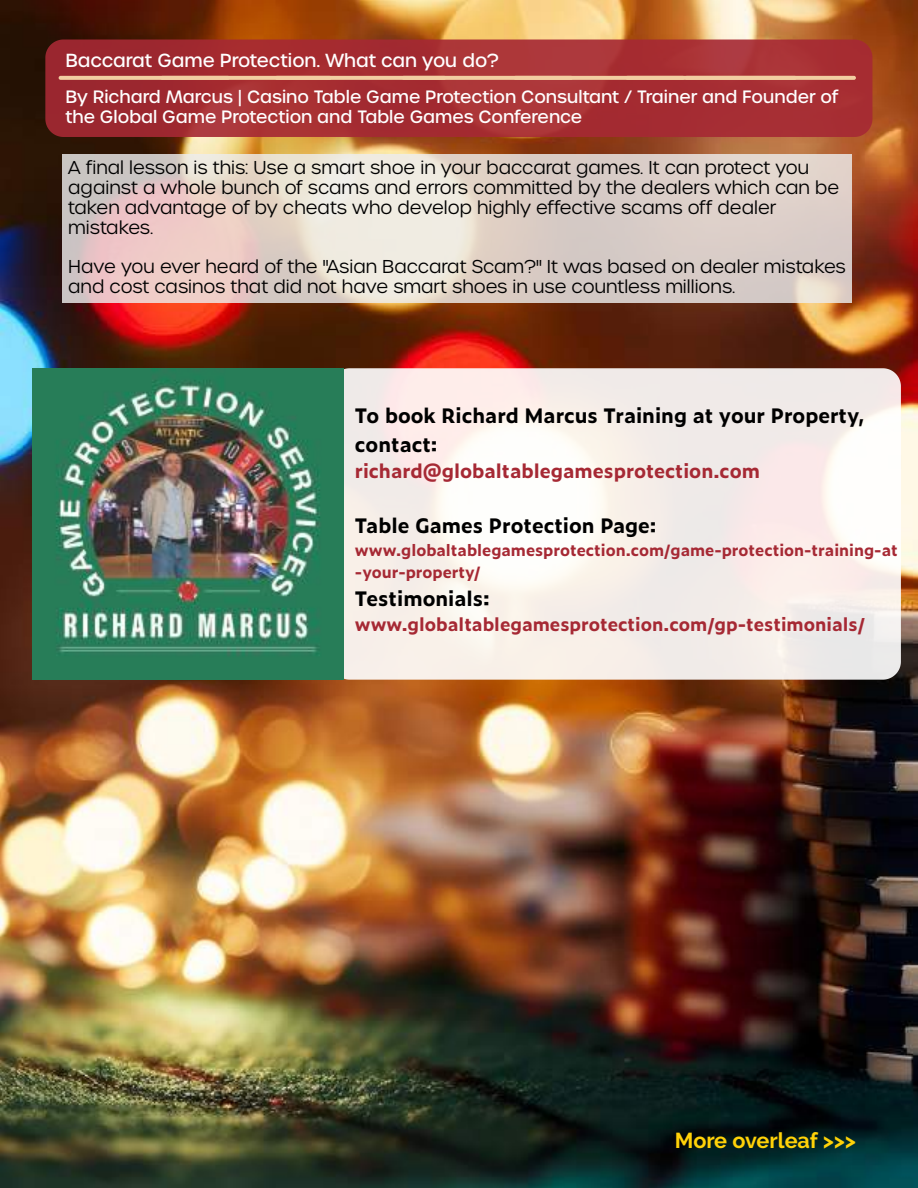
<style>
.page{position:relative;width:918px;height:1188px;background:#fff}
.page>*{position:absolute;margin:0;border:0;box-sizing:border-box;transform-origin:0 0}
.t1{font:700 21.6px "Raleway";color:#ffd208}
.t2{font:700 19.8px/28.3px "Zeitung Micro Pro";color:#000}
.t3{font:700 18.75px "Zeitung Micro Pro";color:#a62934}
.t4{font:500 18.3px "Urbane";color:#fff}
.t5{font:300 18px/19.8px "Urbane";color:#000}
.t6{font:700 17.7px "Zeitung Micro Pro";color:#a62934}
.t7{font:500 17.25px/20.7px "Urbane";color:#fff}
.t8{font:700 15.45px/22.2px "Zeitung Micro Pro";color:#a62934}
</style>
<div class="page">
<img style="left:0;top:0;width:918px;height:1188px">
<svg style="left:344px;top:368px;width:557px;height:312px;fill:#f8ede8"></svg>
<svg style="left:45px;top:40px;width:827px;height:97px;background:#a52e33"></svg>
<svg style="left:59px;top:76px;width:171px;height:4px"></svg>
<hr style="left:160px;top:76px;width:172px;height:4px;background:#f2cea2;border-radius:2px">
<hr style="left:275px;top:76px;width:171px;height:4px;background:#f2cea2;border-radius:2px">
<svg style="left:402px;top:76px;width:171px;height:4px"></svg>
<hr style="left:514px;top:76px;width:171px;height:4px;background:#f2cea2;border-radius:2px">
<hr style="left:626px;top:76px;width:171px;height:4px;background:#f2cea2;border-radius:2px">
<hr style="left:685px;top:76px;width:171px;height:4px;background:#f2cea2;border-radius:2px">
<svg style="left:62px;top:155px;width:789px;height:148px;background:#e1d2cb"></svg>
<img style="left:32px;top:368px;width:312px;height:312px">
<p class="t4" style="left:65px;top:48px;width:435px">Baccarat Game Protection. What can you do?</p>
<p class="t7" style="left:65px;top:86px;width:775px">By Richard Marcus | Casino Table Game Protection Consultant / Trainer and Founder of the Global Game Protection and Table Games Conference</p>
<p class="t5" style="left:68px;top:158px;width:772px">A final lesson is this: Use a smart shoe in your baccarat games. It can protect you against a whole bunch of scams and errors committed by the dealers which can be taken advantage of by cheats who develop highly effective scams off dealer mistakes.</p>
<p class="t5" style="left:68px;top:257px;width:779px">Have you ever heard of the "Asian Baccarat Scam?" It was based on dealer mistakes and cost casinos that did not have smart shoes in use countless millions.</p>
<p class="t2" style="left:355px;top:401px;width:511px">To book Richard Marcus Training at your Property, contact:</p>
<p class="t3" style="left:355px;top:457px;width:407px">richard@globaltablegamesprotection.com</p>
<p class="t2" style="left:355px;top:511px;width:303px">Table Games Protection Page:</p>
<p class="t8" style="left:355px;top:538px;width:544px">www.globaltablegamesprotection.com/game-protection-training-at -your-property/</p>
<p class="t2" style="left:355px;top:583px;width:136px">Testimonials:</p>
<p class="t6" style="left:355px;top:611px;width:511px">www.globaltablegamesprotection.com/gp-testimonials/</p>
<p class="t1" style="left:675px;top:1128px;width:183px">More overleaf &gt;&gt;&gt;</p>
</div>
